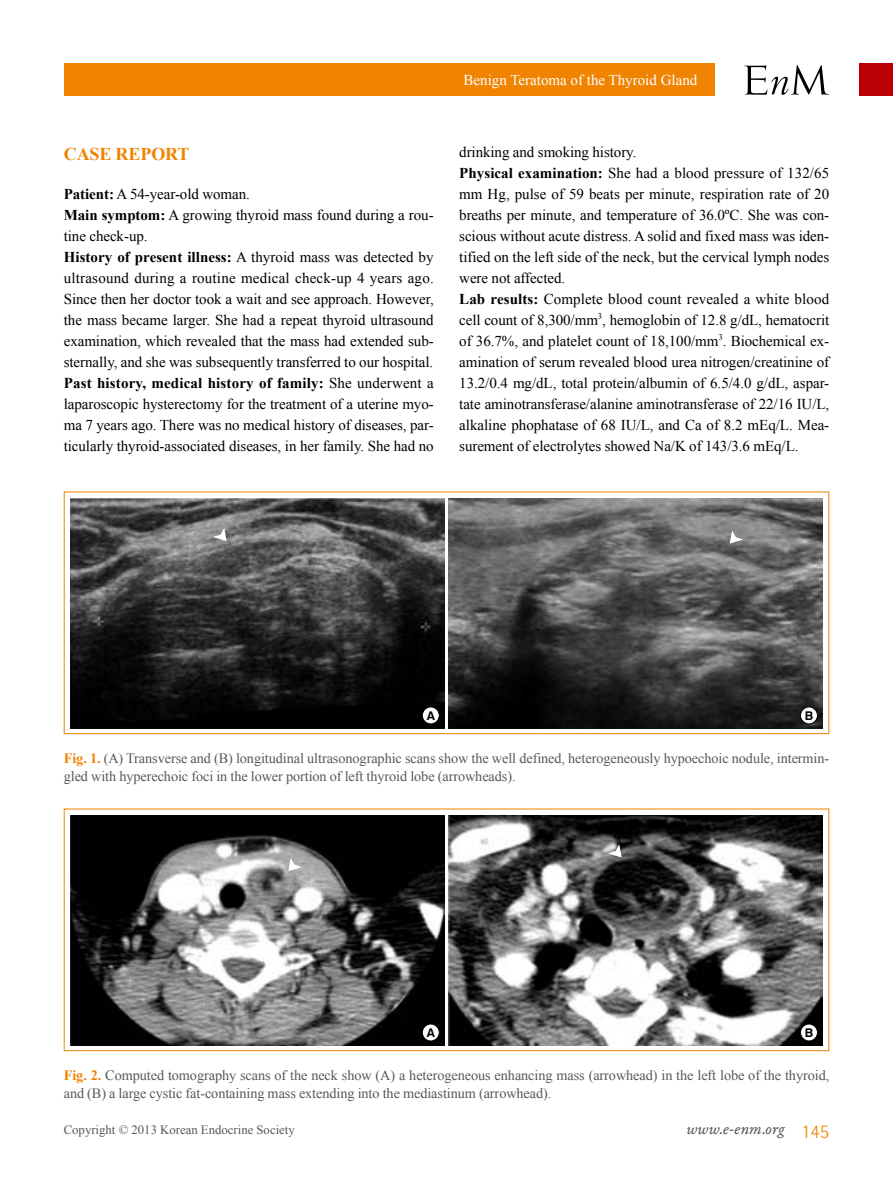
<style>
.page{position:relative;width:893px;height:1191px;background:#fff}
.page>*{position:absolute;margin:0;border:0;box-sizing:border-box;transform-origin:0 0}
.본문{font:700 18px "Times New Roman";letter-spacing:-.005em;color:#f08300}
.t1{font:16.5px "Garamond Premr Pro It Capt";color:#595757}
.본문-2{font:15px/21px "Times New Roman";letter-spacing:-.005em;color:#000;text-align:justify}
.t2{font:15px "Times New Roman";color:#fff}
.표그림제목{font:14.25px/17.9px "Times New Roman";letter-spacing:-.005em;color:#595757}
.t3{font:12.75px "Times New Roman";color:#595757}
.t4{font:700 12px "Swiss 721 BT";color:#000}
.s1{font-weight:700}
.s2{font-weight:700;color:#f08300}
.s3{font-family:"Rotis Semi Sans Std";font-weight:300;font-size:19.5px;color:#f08300}
</style>
<div class="page">
<div style="left:859px;top:64px;width:34px;height:32px;background:#ba0006"></div>
<div style="left:64px;top:64px;width:650px;height:32px;background:#f08300"></div>
<svg style="left:744px;top:65px;width:85px;height:30px"></svg>
<hr style="left:0;top:64px;width:1px;height:106px;background:#f08300">
<div style="left:64px;top:491px;width:765px;height:243px;border:1px solid #f08300"></div>
<img style="left:71px;top:498px;width:373px;height:230px">
<img style="left:449px;top:498px;width:373px;height:230px">
<div style="left:422px;top:707px;width:17px;height:17px;background:#fff;border-radius:50%"></div>
<div style="left:422px;top:706px;width:17px;height:18px;border:1px solid #000;border-radius:50%"></div>
<div style="left:800px;top:707px;width:17px;height:17px;background:#fff;border-radius:50%"></div>
<div style="left:800px;top:706px;width:18px;height:18px;border:1px solid #000;border-radius:50%"></div>
<svg style="left:213px;top:528px;width:14px;height:13px"></svg>
<svg style="left:730px;top:530px;width:13px;height:13px"></svg>
<div style="left:64px;top:808px;width:765px;height:243px;border:1px solid #f08300"></div>
<img style="left:71px;top:815px;width:373px;height:230px">
<img style="left:449px;top:815px;width:373px;height:230px">
<div style="left:422px;top:1024px;width:17px;height:17px;background:#fff;border-radius:50%"></div>
<div style="left:422px;top:1023px;width:17px;height:18px;border:1px solid #000;border-radius:50%"></div>
<div style="left:800px;top:1024px;width:17px;height:17px;background:#fff;border-radius:50%"></div>
<div style="left:800px;top:1023px;width:18px;height:18px;border:1px solid #000;border-radius:50%"></div>
<svg style="left:608px;top:844px;width:14px;height:13px"></svg>
<svg style="left:288px;top:858px;width:14px;height:13px"></svg>
<p class="본문" style="left:64px;top:141px;width:127px">CASE REPORT</p>
<p class="본문-2" style="left:64px;top:183px;width:188px"><span class="s1">Patient:</span> A 54-year-old woman.</p>
<p class="본문-2" style="left:64px;top:204px;width:371px"><span class="s1">Main symptom:</span> A growing thyroid mass found during a rou&shy;tine check-up.</p>
<p class="본문-2" style="left:64px;top:246px;width:372px"><span class="s1">History of present illness:</span> A thyroid mass was detected by ultrasound during a routine medical check-up 4 years ago.<br>Since then her doctor took a wait and see approach. However, the mass became larger. She had a repeat thyroid ultrasound examination, which revealed that the mass had extended sub&shy;sternally, and she was subsequently transferred to our hospital.</p>
<p class="본문-2" style="left:64px;top:372px;width:371px"><span class="s1">Past history, medical history of family:</span> She underwent a laparoscopic hysterectomy for the treatment of a uterine myo&shy;ma 7 years ago. There was no medical history of diseases, par&shy;ticularly thyroid-associated diseases, in her family. She had no</p>
<p class="t2" style="left:464px;top:70px;width:235px">Benign Teratoma of the Thyroid Gland</p>
<p class="본문-2" style="left:459px;top:141px;width:179px">drinking and smoking history.</p>
<p class="본문-2" style="left:459px;top:162px;width:372px"><span class="s1">Physical examination:</span> She had a blood pressure of 132/65 mm Hg, pulse of 59 beats per minute, respiration rate of 20 breaths per minute, and temperature of 36.0ºC. She was con&shy;scious without acute distress. A solid and fixed mass was iden&shy;tified on the left side of the neck, but the cervical lymph nodes were not affected.</p>
<p class="본문-2" style="left:459px;top:288px;width:372px"><span class="s1">Lab results:</span> Complete blood count revealed a white blood cell count of 8,300/mm<sup>3</sup>, hemoglobin of 12.8 g/dL, hematocrit of 36.7%, and platelet count of 18,100/mm<sup>3</sup>. Biochemical ex&shy;amination of serum revealed blood urea nitrogen/creatinine of 13.2/0.4 mg/dL, total protein/albumin of 6.5/4.0 g/dL, aspar&shy;tate aminotransferase/alanine aminotransferase of 22/16 IU/L, alkaline phophatase of 68 IU/L, and Ca of 8.2 mEq/L. Mea&shy;surement of electrolytes showed Na/K of 143/3.6 mEq/L.</p>
<p class="t4" style="left:427px;top:708px;width:10px">A</p>
<p class="t4" style="left:805px;top:708px;width:10px">B</p>
<p class="표그림제목" style="left:64px;top:749px;width:767px"><span class="s2">Fig. 1.</span> (A) Transverse and (B) longitudinal ultrasonographic scans show the well defined, heterogeneously hypoechoic nodule, intermin&shy;gled with hyperechoic foci in the lower portion of left thyroid lobe (arrowheads).</p>
<p class="t4" style="left:427px;top:1025px;width:10px">A</p>
<p class="t4" style="left:805px;top:1025px;width:10px">B</p>
<p class="표그림제목" style="left:64px;top:1066px;width:767px"><span class="s2">Fig. 2.</span> Computed tomography scans of the neck show (A) a heterogeneous enhancing mass (arrowhead) in the left lobe of the thyroid, and (B) a large cystic fat-containing mass extending into the mediastinum (arrowhead).</p>
<p class="t3" style="left:64px;top:1120px;width:233px">Copyright © 2013 Korean Endocrine Society</p>
<p class="t1" style="left:686px;top:1118px;width:144px">www.e-enm.org <span class="s3">145</span></p>
</div>
